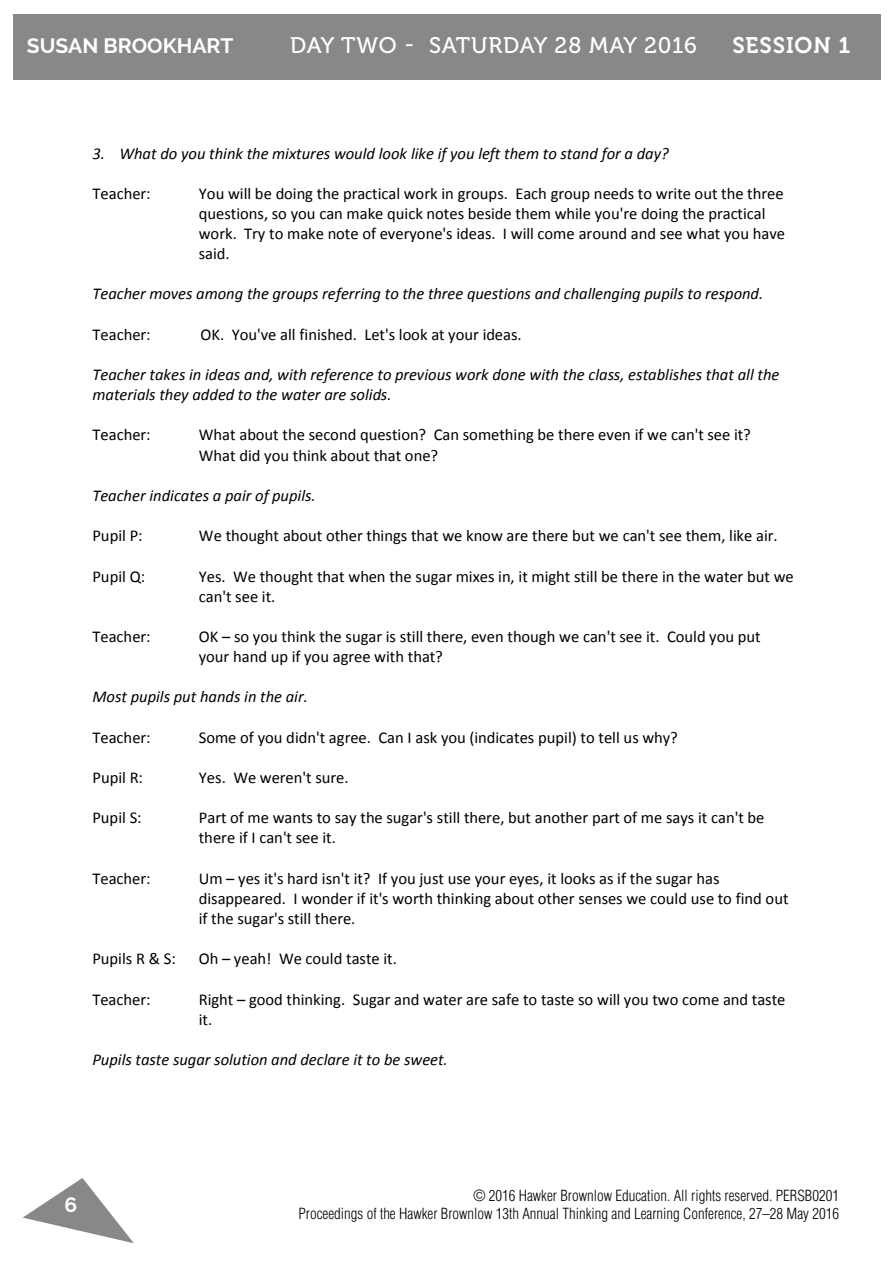
<style>
.page{position:relative;width:893px;height:1263px;background:#fff}
.page>*{position:absolute;margin:0;border:0;box-sizing:border-box;transform-origin:0 0}
.t1{font:22.5px "Museo 500";letter-spacing:.03em;color:#fff}
.t2{font:22.5px "Museo 700";letter-spacing:.04em;color:#fff}
.t3{font:700 21px "Raleway";color:#fff}
.t4{font:16.5px/20.1px "Calibri";color:#000}
.t5{font:italic 16.5px/20.1px "Calibri";color:#000}
.t6{font:300 condensed 15px/18px "Helvetica LT Std";color:#000;text-align:right}
</style>
<div class="page">
<svg style="left:23px;top:1178px;width:111px;height:65px"></svg>
<div style="left:13px;top:14px;width:867px;height:65px;background:#888"></div>
<p class="t3" style="left:27px;top:34px;width:208px">SUSAN BROOKHART</p>
<h1 class="t1" style="left:290px;top:37px;width:408px">DAY TWO - SATURDAY 28 MAY 2016</h1>
<h1 class="t2" style="left:732px;top:37px;width:120px">SESSION 1</h1>
<p class="t5" style="left:92px;top:142px;width:578px">3. What do you think the mixtures would look like if you left them to stand for a day?</p>
<p class="t4" style="left:92px;top:183px;width:60px">Teacher:</p>
<p class="t4" style="left:199px;top:183px;width:588px">You will be doing the practical work in groups. Each group needs to write out the three questions, so you can make quick notes beside them while you're doing the practical work. Try to make note of everyone's ideas. I will come around and see what you have said.</p>
<p class="t5" style="left:92px;top:283px;width:672px">Teacher moves among the groups referring to the three questions and challenging pupils to respond.</p>
<p class="t4" style="left:92px;top:324px;width:60px">Teacher:</p>
<p class="t4" style="left:200px;top:324px;width:323px">OK. You've all finished. Let's look at your ideas.</p>
<p class="t5" style="left:92px;top:364px;width:689px">Teacher takes in ideas and, with reference to previous work done with the class, establishes that all the materials they added to the water are solids.</p>
<p class="t4" style="left:92px;top:425px;width:60px">Teacher:</p>
<p class="t4" style="left:199px;top:425px;width:554px">What about the second question? Can something be there even if we can't see it?<br>What did you think about that one?</p>
<p class="t5" style="left:92px;top:485px;width:225px">Teacher indicates a pair of pupils.</p>
<p class="t4" style="left:92px;top:526px;width:52px">Pupil P:</p>
<p class="t4" style="left:199px;top:526px;width:580px">We thought about other things that we know are there but we can't see them, like air.</p>
<p class="t4" style="left:92px;top:566px;width:54px">Pupil Q:</p>
<p class="t4" style="left:199px;top:566px;width:596px">Yes. We thought that when the sugar mixes in, it might still be there in the water but we can't see it.</p>
<p class="t4" style="left:92px;top:626px;width:60px">Teacher:</p>
<p class="t4" style="left:199px;top:626px;width:563px">OK – so you think the sugar is still there, even though we can't see it. Could you put your hand up if you agree with that?</p>
<p class="t5" style="left:92px;top:686px;width:217px">Most pupils put hands in the air.</p>
<p class="t4" style="left:92px;top:727px;width:60px">Teacher:</p>
<p class="t4" style="left:199px;top:727px;width:481px">Some of you didn't agree. Can I ask you (indicates pupil) to tell us why?</p>
<p class="t4" style="left:92px;top:767px;width:52px">Pupil R:</p>
<p class="t4" style="left:199px;top:767px;width:151px">Yes. We weren't sure.</p>
<p class="t4" style="left:92px;top:808px;width:51px">Pupil S:</p>
<p class="t4" style="left:199px;top:808px;width:567px">Part of me wants to say the sugar's still there, but another part of me says it can't be there if I can't see it.</p>
<p class="t4" style="left:92px;top:868px;width:60px">Teacher:</p>
<p class="t4" style="left:199px;top:868px;width:591px">Um – yes it's hard isn't it? If you just use your eyes, it looks as if the sugar has disappeared. I wonder if it's worth thinking about other senses we could use to find out if the sugar's still there.</p>
<p class="t4" style="left:92px;top:949px;width:85px">Pupils R &amp; S:</p>
<p class="t4" style="left:199px;top:949px;width:200px">Oh – yeah! We could taste it.</p>
<p class="t4" style="left:92px;top:989px;width:60px">Teacher:</p>
<p class="t4" style="left:199px;top:989px;width:588px">Right – good thinking. Sugar and water are safe to taste so will you two come and taste it.</p>
<p class="t5" style="left:92px;top:1049px;width:357px">Pupils taste sugar solution and declare it to be sweet.</p>
<p class="t3" style="left:65px;top:1193px;width:14px">6</p>
<p class="t6" style="left:298px;top:1189px;width:542px">© 2016 Hawker Brownlow Education. All rights reserved. PERSB0201<br>Proceedings of the Hawker Brownlow 13th Annual Thinking and Learning Conference, 27–28 May 2016</p>
</div>
